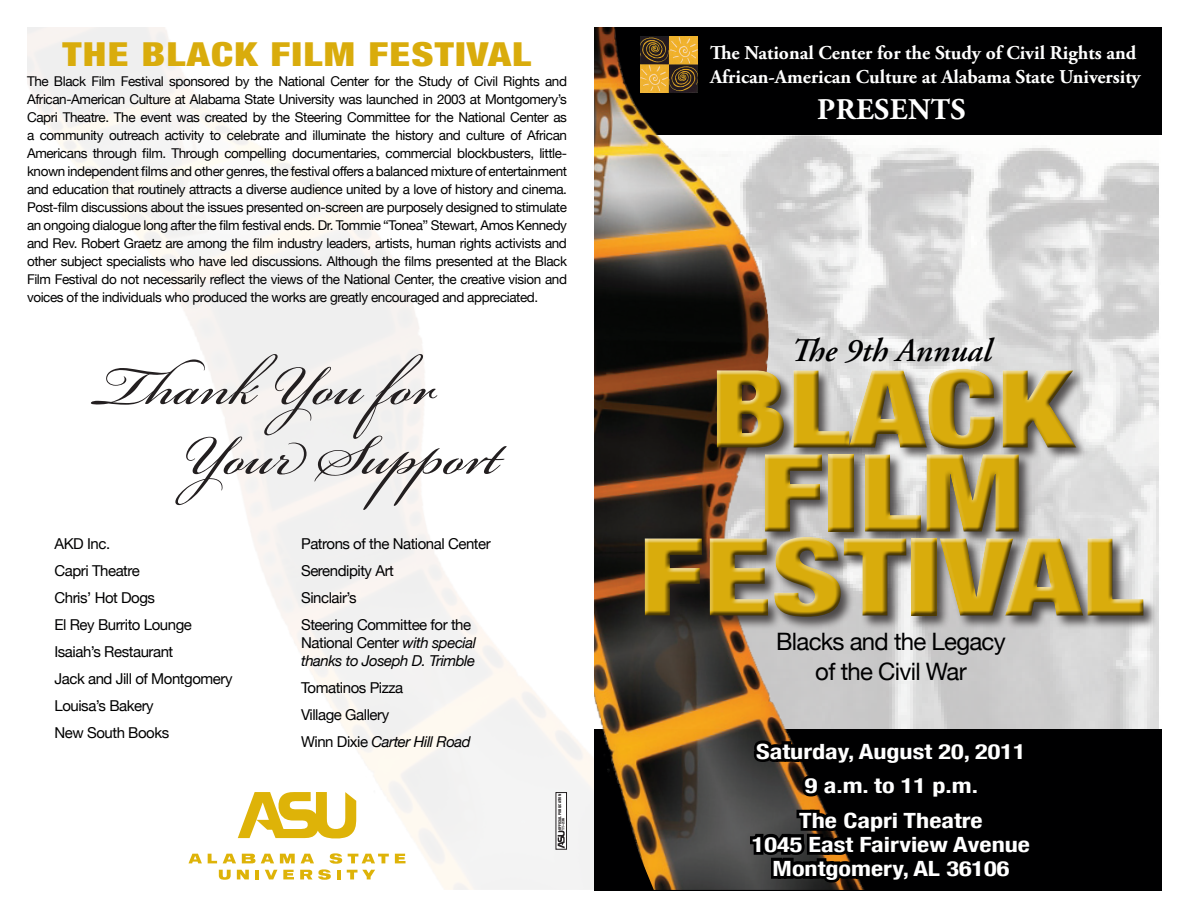
<style>
.page{position:relative;width:1188px;height:918px;background:#fff}
.page>*{position:absolute;margin:0;border:0;box-sizing:border-box;transform-origin:0 0}
.t1{font:900 condensed 108px/84px "Helvetica Neue";color:#d9ac0c;text-align:center;scale:1.25 1}
.t2{font:87.15px "Bickham Script Pro";color:#231f20}
.t3{font:900 condensed 33px "Helvetica Neue";letter-spacing:.03em;color:#d9ac0c;scale:1.25 1}
.t4{font:italic 600 33px "Adobe Garamond Pro";color:#000001}
.t5{font:700 30px "Adobe Garamond Pro";letter-spacing:.015em;color:#fff}
.t6{font:24px "Helvetica Neue";letter-spacing:-.03em;color:#000001}
.t7{font:700 condensed 21px/24px "Helvetica Neue";color:#fff;text-align:center;scale:1.25 1}
.t8{font:700 19.5px/24px "Adobe Garamond Pro";color:#fff}
.t9{font:15px/18px "Helvetica Neue";letter-spacing:-.03em;color:#000001}
.t10{font:italic 15px "Helvetica Neue";letter-spacing:-.03em;color:#000001}
.t11{font:13.5px/18px "Helvetica Neue";letter-spacing:-.03em;color:#000001;text-align:justify}
.t12{font:800 condensed 3.9px "Helvetica Neue";color:#231f20}
.s1{font-style:italic}
.s2{font-style:normal}
</style>
<div class="page">
<img style="left:870px;top:134px;width:291px;height:595px">
<div style="left:594px;top:27px;width:568px;height:107px;background:#000001"></div>
<div style="left:594px;top:729px;width:568px;height:162px;background:#000001"></div>
<img style="left:27px;top:27px;width:843px;height:863px">
<div style="left:643px;top:367px;width:515px;height:264px;background:#231f20;opacity:.75"></div>
<div style="left:641px;top:367px;width:508px;height:254px;background:#231f20;opacity:.75"></div>
<svg style="left:747px;top:701px;width:290px;height:189px"></svg>
<svg style="left:238px;top:792px;width:118px;height:47px"></svg>
<svg style="left:188px;top:854px;width:14px;height:9px"></svg>
<svg style="left:395px;top:854px;width:11px;height:9px"></svg>
<svg style="left:208px;top:853px;width:181px;height:27px"></svg>
<img style="left:641px;top:36px;width:56px;height:57px">
<svg style="left:704px;top:39px;width:166px;height:86px"></svg>
<div style="left:556px;top:793px;width:11px;height:56px;background:#fff"></div>
<div style="left:555px;top:792px;width:12px;height:58px;border:1px solid #231f20"></div>
<svg style="left:558px;top:831px;width:7px;height:17px"></svg>
<p class="t3" style="left:63px;top:34px;width:377px">THE BLACK FILM FESTIVAL</p>
<p class="t11" style="left:27px;top:72px;width:542px">The Black Film Festival sponsored by the National Center for the Study of Civil Rights and African-American Culture at Alabama State University was launched in 2003 at Montgomery’s Capri Theatre. The event was created by the Steering Committee for the National Center as a community outreach activity to celebrate and illuminate the history and culture of African Americans through film. Through compelling documentaries, commercial blockbusters, little&shy;known independent films and other genres, the festival offers a balanced mixture of entertainment and education that routinely attracts a diverse audience united by a love of history and cinema.<br>Post-film discussions about the issues presented on-screen are purposely designed to stimulate an ongoing dialogue long after the film festival ends. Dr. Tommie “Tonea” Stewart, Amos Kennedy and Rev. Robert Graetz are among the film industry leaders, artists, human rights activists and other subject specialists who have led discussions. Although the films presented at the Black Film Festival do not necessarily reflect the views of the National Center, the creative vision and voices of the individuals who produced the works are greatly encouraged and appreciated.</p>
<p class="t2" style="left:94px;top:323px;width:354px">Thank You for</p>
<p class="t2" style="left:181px;top:392px;width:329px">Your Support</p>
<p class="t9" style="left:54px;top:534px;width:57px">AKD Inc.</p>
<p class="t9" style="left:54px;top:561px;width:87px">Capri Theatre</p>
<p class="t9" style="left:54px;top:588px;width:102px">Chris’ Hot Dogs</p>
<p class="t9" style="left:54px;top:615px;width:139px">El Rey Burrito Lounge</p>
<p class="t9" style="left:54px;top:642px;width:120px">Isaiah’s Restaurant</p>
<p class="t9" style="left:54px;top:669px;width:180px">Jack and Jill of Montgomery</p>
<p class="t9" style="left:54px;top:696px;width:101px">Louisa’s Bakery</p>
<p class="t9" style="left:54px;top:723px;width:116px">New South Books</p>
<p class="t9" style="left:301px;top:534px;width:191px">Patrons of the National Center</p>
<p class="t9" style="left:301px;top:561px;width:94px">Serendipity Art</p>
<p class="t9" style="left:301px;top:588px;width:57px">Sinclair’s</p>
<p class="t9" style="left:301px;top:615px;width:177px">Steering Committee for the<br>National Center <span class="s1">with special thanks to Joseph D. Trimble</span></p>
<p class="t9" style="left:301px;top:678px;width:104px">Tomatinos Pizza</p>
<p class="t9" style="left:301px;top:705px;width:90px">Village Gallery</p>
<p class="t10" style="left:301px;top:733px;width:171px"><span class="s2">Winn Dixie</span> Carter Hill Road</p>
<p class="t12" style="left:557px;top:830px;width:37px;rotate:-90deg">OFFICIAL PUBLICATION</p>
<p class="t12" style="left:561px;top:830px;width:13px;rotate:-90deg">11–236</p>
<p class="t8" style="left:710px;top:41px;width:432px">The National Center for the Study of Civil Rights and<br>African-American Culture at Alabama State University</p>
<p class="t5" style="left:817px;top:92px;width:150px">PRESENTS</p>
<p class="t4" style="left:791px;top:332px;width:202px">The 9th Annual</p>
<h1 class="t1" style="left:639px;top:365px;width:406px">BLACK<br>FILM<br>FESTIVAL</h1>
<p class="t6" style="left:776px;top:627px;width:231px">Blacks and the Legacy</p>
<p class="t6" style="left:815px;top:657px;width:153px">of the Civil War</p>
<p class="t7" style="left:756px;top:739px;width:217px">Saturday, August 20, 2011</p>
<p class="t7" style="left:805px;top:773px;width:140px">9 a.m. to 11 p.m.</p>
<p class="t7" style="left:752px;top:808px;width:224px">The Capri Theatre<br>1045 East Fairview Avenue<br>Montgomery, AL 36106</p>
</div>
